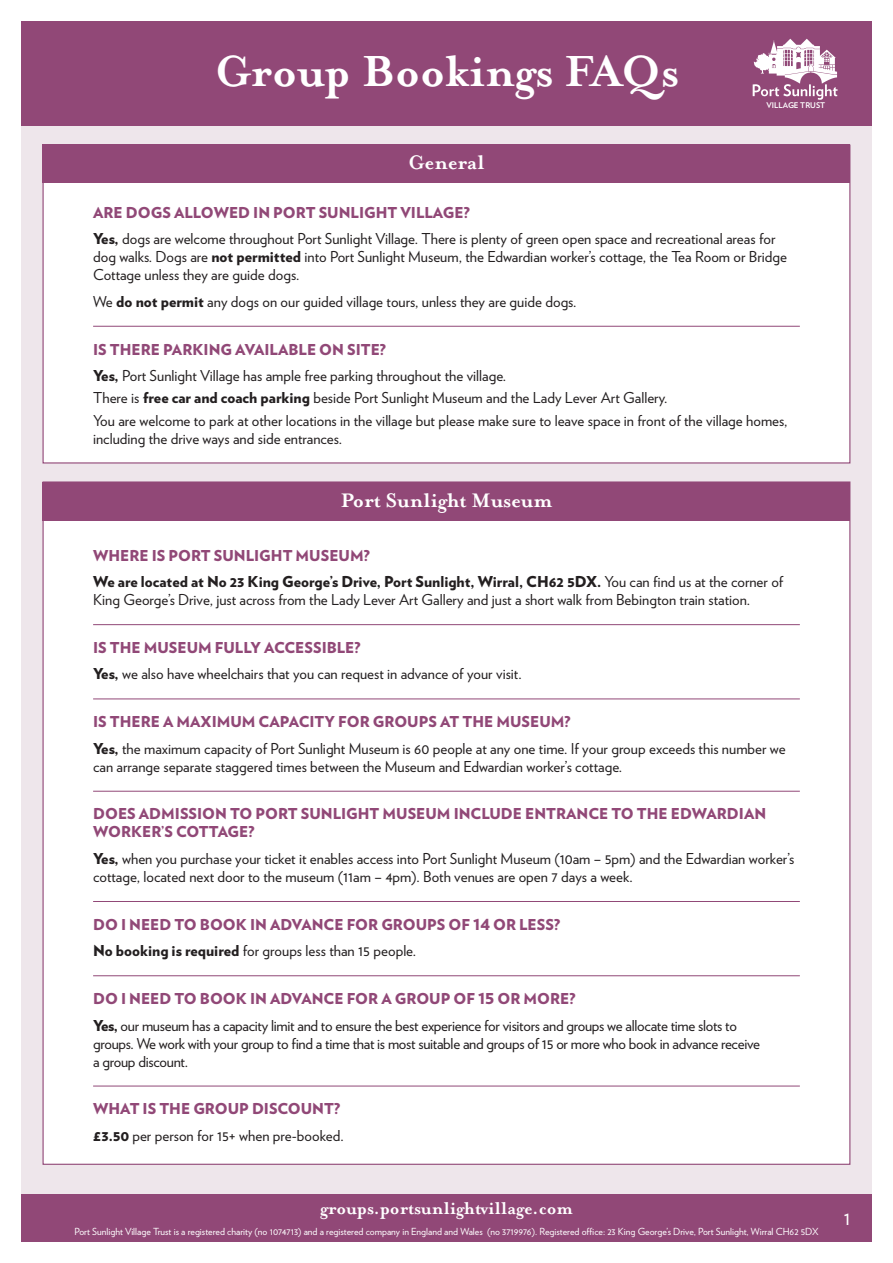
<style>
.page{position:relative;width:893px;height:1263px;background:#fff}
.page>*{position:absolute;margin:0;border:0;box-sizing:border-box;transform-origin:0 0}
.t1{font:700 49.95px "Mrs Eaves";color:#fff}
.t2{font:700 22.5px "Mrs Eaves";color:#fff}
.t3{font:700 19.5px "Mrs Eaves";color:#fff}
.t4{font:19.5px "Verlag";color:#fff}
.t5{font:15px/26.5px "Verlag";color:#231f20}
.t6{font:15px/26.5px "Verlag";letter-spacing:-.02em;color:#231f20}
.t7{font:900 15px/18px "Verlag";color:#914877}
.t8{font:900 15px/26.5px "Verlag";color:#231f20}
.t9{font:9.75px "Verlag";color:#fff}
.t10{font:700 7.8px "Verlag";color:#fff}
.s1{font-weight:900;color:#914877}
.s2{font-weight:900}
.s3{color:#914877}
.s4{font-weight:400}
.s5{color:#231f20}
.s6{font-weight:400;color:#231f20}
</style>
<div class="page">
<div style="left:21px;top:21px;width:851px;height:1221px;background:#eee6eb"></div>
<div style="left:21px;top:1194px;width:851px;height:48px;background:#914877"></div>
<div style="left:21px;top:21px;width:851px;height:105px;background:#914877"></div>
<svg style="left:753px;top:39px;width:84px;height:61px"></svg>
<div style="left:43px;top:145px;width:807px;height:318px;background:#fff"></div>
<div style="left:43px;top:145px;width:807px;height:38px;background:#914877"></div>
<hr style="left:93px;top:326px;width:707px;height:1px;background:#914877">
<div style="left:43px;top:481px;width:807px;height:684px;background:#fff;border:1px solid #914877"></div>
<div style="left:43px;top:483px;width:807px;height:38px;background:#914877"></div>
<hr style="left:93px;top:624px;width:707px;height:1px;background:#914877">
<hr style="left:93px;top:698px;width:707px;height:1px;background:#914877">
<hr style="left:93px;top:791px;width:707px;height:1px;background:#914877">
<hr style="left:93px;top:901px;width:707px;height:1px;background:#914877">
<hr style="left:93px;top:975px;width:707px;height:1px;background:#914877">
<hr style="left:93px;top:1086px;width:707px;height:1px;background:#914877">
<h1 class="t1" style="left:214px;top:42px;width:466px">Group Bookings FAQs</h1>
<p class="t10" style="left:766px;top:99px;width:60px">VILLAGE TRUST</p>
<h2 class="t2" style="left:408px;top:150px;width:78px">General</h2>
<p class="t5" style="left:93px;top:198px;width:684px"><span class="s1">ARE DOGS ALLOWED IN PORT SUNLIGHT VILLAGE?<br></span><span class="s2">Yes,</span> dogs are welcome throughout Port Sunlight Village. There is plenty of green open space and recreational areas for</p>
<p class="t5" style="left:93px;top:247px;width:695px;line-height:18px">dog walks. Dogs are <span class="s2">not permitted</span> into Port Sunlight Museum, the Edwardian worker’s cottage, the Tea Room or Bridge<br>Cottage unless they are guide dogs.</p>
<p class="t5" style="left:93px;top:287px;width:485px">We <span class="s2">do not permit</span> any dogs on our guided village tours, unless they are guide dogs.</p>
<p class="t5" style="left:93px;top:335px;width:415px"><span class="s1">IS THERE PARKING AVAILABLE ON SITE?<br></span><span class="s2">Yes,</span> Port Sunlight Village has ample free parking throughout the village.</p>
<p class="t5" style="left:93px;top:386px;width:696px;line-height:22.2px">There is <span class="s2">free car and coach parking</span> beside Port Sunlight Museum and the Lady Lever Art Gallery.<br>You are welcome to park at other locations in the village but please make sure to leave space in front of the village homes,</p>
<p class="t5" style="left:93px;top:424px;width:250px">including the drive ways and side entrances.</p>
<h2 class="t2" style="left:341px;top:488px;width:213px">Port Sunlight Museum</h2>
<p class="t8" style="left:93px;top:541px;width:692px"><span class="s3">WHERE IS PORT SUNLIGHT MUSEUM?<br></span>We are located at No 23 King George’s Drive, Port Sunlight, Wirral, CH62 5DX. <span class="s4">You can find us at the corner of</span></p>
<p class="t5" style="left:93px;top:586px;width:659px">King George’s Drive, just across from the Lady Lever Art Gallery and just a short walk from Bebington train station.</p>
<p class="t5" style="left:93px;top:633px;width:430px"><span class="s1">IS THE MUSEUM FULLY ACCESSIBLE?<br></span><span class="s2">Yes,</span> we also have wheelchairs that you can request in advance of your visit.</p>
<p class="t5" style="left:93px;top:708px;width:694px"><span class="s1">IS THERE A MAXIMUM CAPACITY FOR GROUPS AT THE MUSEUM?<br></span><span class="s2">Yes,</span> the maximum capacity of Port Sunlight Museum is 60 people at any one time. If your group exceeds this number we</p>
<p class="t5" style="left:93px;top:752px;width:531px">can arrange separate staggered times between the Museum and Edwardian worker’s cottage.</p>
<p class="t7" style="left:93px;top:804px;width:675px">DOES ADMISSION TO PORT SUNLIGHT MUSEUM INCLUDE ENTRANCE TO THE EDWARDIAN<br>WORKER’S COTTAGE?</p>
<p class="t5" style="left:93px;top:849px;width:703px;line-height:18px"><span class="s2">Yes,</span> when you purchase your ticket it enables access into Port Sunlight Museum (10am – 5pm) and the Edwardian worker’s cottage, located next door to the museum (11am – 4pm). Both venues are open 7 days a week.</p>
<p class="t7" style="left:93px;top:910px;width:468px;line-height:26.5px">DO I NEED TO BOOK IN ADVANCE FOR GROUPS OF 14 OR LESS?<br><span class="s5">No booking is required</span> <span class="s6">for groups less than 15 people.</span></p>
<p class="t6" style="left:93px;top:984px;width:645px"><span class="s1">DO I NEED TO BOOK IN ADVANCE FOR A GROUP OF 15 OR MORE?<br></span><span class="s2">Yes,</span> our museum has a capacity limit and to ensure the best experience for visitors and groups we allocate time slots to</p>
<p class="t6" style="left:93px;top:1033px;width:668px;line-height:18px">groups. We work with your group to find a time that is most suitable and groups of 15 or more who book in advance receive a group discount.</p>
<p class="t5" style="left:93px;top:1095px;width:252px"><span class="s1">WHAT IS THE GROUP DISCOUNT? </span><span class="s2">£3.50</span> per person for 15+ when pre-booked.</p>
<h3 class="t3" style="left:320px;top:1197px;width:254px">groups.portsunlightvillage.com</h3>
<p class="t9" style="left:74px;top:1224px;width:746px">Port Sunlight Village Trust is a registered charity (no 1074713) and a registered company in England and Wales (no 3719976). Registered office: 23 King George’s Drive, Port Sunlight, Wirral CH62 5DX</p>
<h3 class="t4" style="left:844px;top:1203px;width:8px">1</h3>
</div>
